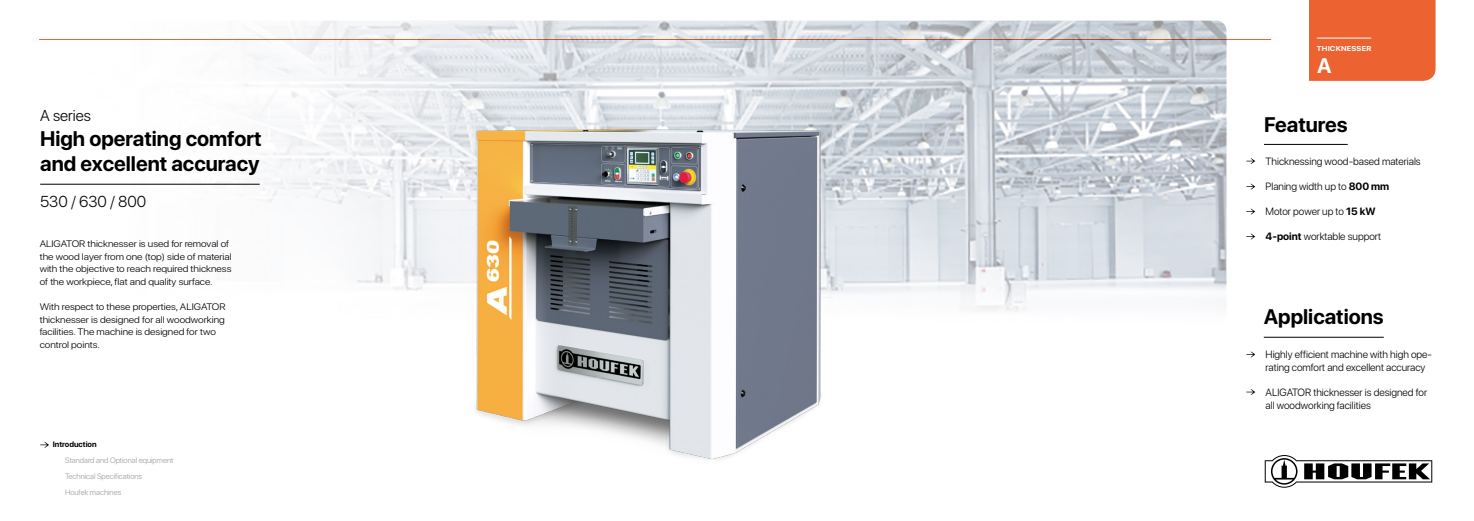
<style>
.page{position:relative;width:1474px;height:521px;background:#fff}
.page>*{position:absolute;margin:0;border:0;box-sizing:border-box;transform-origin:0 0}
.t1{font:700 21px/25.2px "SF Pro Display";color:#000}
.t2{font:700 21px "SF Pro Display";color:#fff}
.t3{font:300 15.75px "SF Pro Display";color:#000}
.t4{font:300 10.5px/12.6px "SF Pro Display";color:#000}
.t5{font:300 9.45px/12.6px "SF Pro Display";color:#000;scale:1.11 1}
.t6{font:300 7.88px/15.8px "SF Pro Display";color:#9d9d9c}
.t7{font:700 7.88px "SF Pro Display";color:#000}
.t8{font:700 7.09px "SF Pro Display";letter-spacing:.03em;color:#fff;scale:1.09 1}
.s1{font-weight:700}
</style>
<div class="page">
<img style="left:40px;top:21px;width:1186px;height:290px">
<svg style="left:1264px;top:455px;width:168px;height:33px"></svg>
<div style="left:1309px;top:0;width:126px;height:81px;background:#ec6331"></div>
<hr style="left:39px;top:39px;width:1232px;height:1px;background:#ec6331">
<img style="left:470px;top:129px;width:354px;height:331px">
<svg style="left:40px;top:442px;width:9px;height:6px"></svg>
<hr style="left:40px;top:184px;width:220px;height:1px;background:#000">
<hr style="left:1263px;top:144px;width:84px;height:1px;background:#000">
<hr style="left:1316px;top:38px;width:55px;height:1px;background:#fff">
<svg style="left:1246px;top:158px;width:9px;height:6px"></svg>
<svg style="left:1246px;top:351px;width:9px;height:6px"></svg>
<hr style="left:1263px;top:337px;width:120px;height:1px;background:#000">
<svg style="left:1246px;top:184px;width:9px;height:6px"></svg>
<svg style="left:1246px;top:208px;width:9px;height:7px"></svg>
<svg style="left:1246px;top:233px;width:9px;height:7px"></svg>
<svg style="left:1246px;top:389px;width:9px;height:6px"></svg>
<h2 class="t3" style="left:40px;top:104px;width:52px">A series</h2>
<h1 class="t1" style="left:40px;top:126px;width:223px">High operating comfort and excellent accuracy</h1>
<h2 class="t3" style="left:40px;top:190px;width:108px">530 / 630 / 800</h2>
<p class="t5" style="left:40px;top:237px;width:174px">ALIGATOR thicknesser is used for removal of the wood layer from one (top) side of material with the objective to reach required thickness of the workpiece, flat and quality surface.</p>
<p class="t5" style="left:40px;top:300px;width:169px">With respect to these properties, ALIGATOR thicknesser is designed for all woodworking facilities. The machine is designed for two control points.</p>
<p class="t7" style="left:53px;top:440px;width:45px">Introduction</p>
<p class="t6" style="left:65px;top:453px;width:110px">Standard and Optional equipment<br>Technical Specifications<br>Houfek machines</p>
<p class="t8" style="left:1316px;top:44px;width:51px">THICKNESSER</p>
<h1 class="t2" style="left:1316px;top:54px;width:16px">A</h1>
<h1 class="t1" style="left:1263px;top:112px;width:85px">Features</h1>
<p class="t4" style="left:1265px;top:155px;width:157px">Thicknessing wood-based materials</p>
<p class="t4" style="left:1265px;top:180px;width:125px">Planing width up to <span class="s1">800 mm</span></p>
<p class="t4" style="left:1265px;top:205px;width:111px">Motor power up to <span class="s1">15 kW</span></p>
<p class="t4" style="left:1265px;top:230px;width:117px"><span class="s1">4-point</span> worktable support</p>
<h1 class="t1" style="left:1263px;top:304px;width:121px">Applications</h1>
<p class="t4" style="left:1265px;top:348px;width:168px">Highly efficient machine with high ope&shy;rating comfort and excellent accuracy</p>
<p class="t4" style="left:1265px;top:386px;width:163px">ALIGATOR thicknesser is designed for all woodworking facilities</p>
</div>
